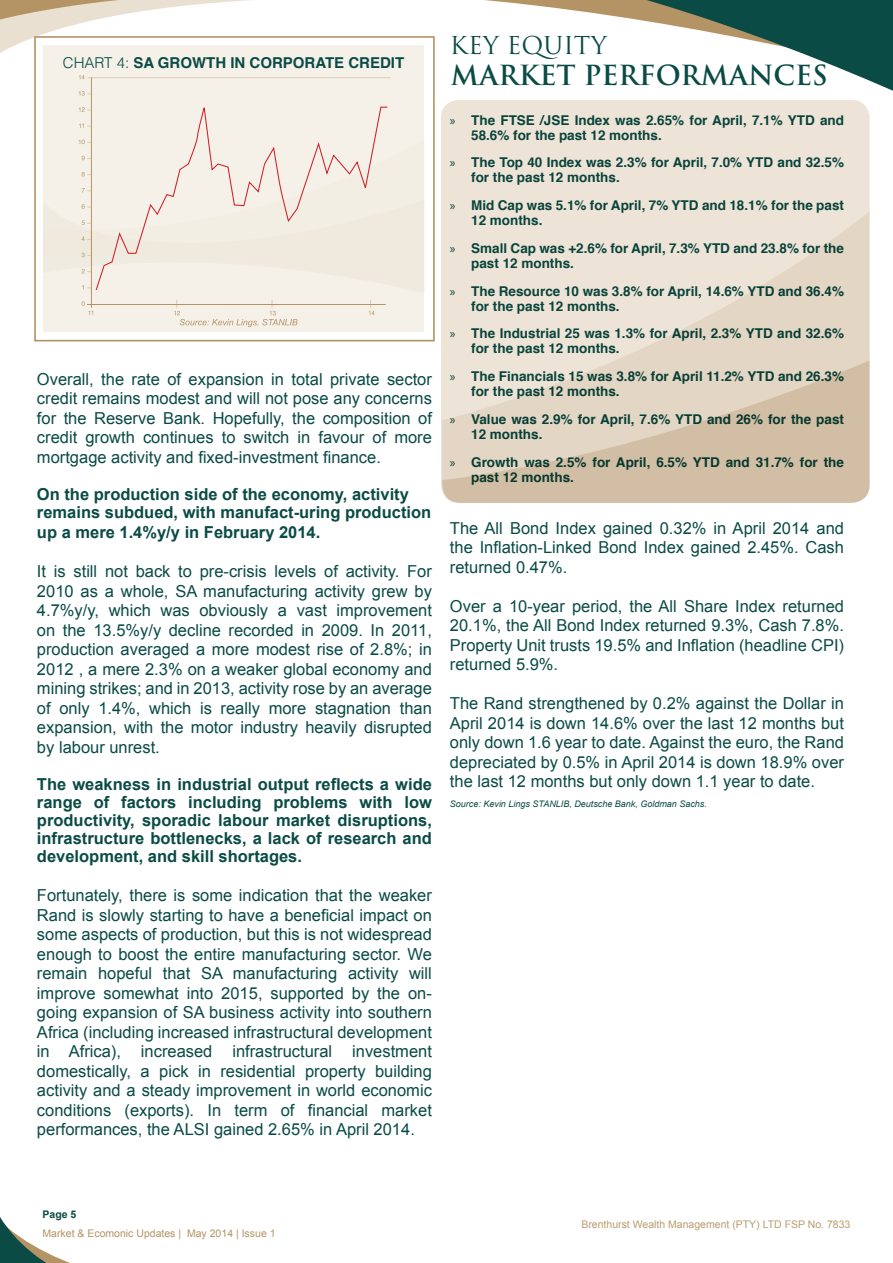
<style>
.page{position:relative;width:893px;height:1263px;background:#fff}
.page>*{position:absolute;margin:0;border:0;box-sizing:border-box;transform-origin:0 0}
.t1{font:700 27px "Trajan Pro";color:#0a4b46}
.t2{font:24px "Trajan Pro";color:#0a4b46}
.t3{font:16.5px/19.5px "Arial";color:#0a4b46;text-align:justify}
.t4{font:700 16.5px/18px "Arial";color:#0a4b46}
.t5{font:700 15px "Helvetica";color:#0a4b46}
.t6{font:700 13.5px/15px "Helvetica";color:#0a4b46}
.t7{font:10.5px "Arial";color:#ba9c71}
.t8{font:10.5px "Arial";color:#b49464}
.t9{font:700 10.5px "Arial";color:#0a4b46}
.t10{font:italic 9px "Arial";color:#0a4b46}
.s1{font-weight:300}
.s2{font-family:"Myriad Pro";font-weight:400}
</style>
<div class="page">
<svg style="left:0;top:1217px;width:70px;height:46px"></svg>
<svg style="left:0;top:0;width:893px;height:205px"></svg>
<div style="left:44px;top:45px;width:380px;height:286px;background:#f5f1e9"></div>
<svg style="left:43px;top:59px;width:381px;height:283px"></svg>
<svg style="left:43px;top:128px;width:381px;height:210px"></svg>
<div style="left:34px;top:36px;width:401px;height:305px;border:2px solid #b49464"></div>
<hr style="left:87px;top:304px;width:299px;height:1px;background:#b49464">
<hr style="left:87px;top:77px;width:304px;height:1px;background:#dcccb5">
<svg style="left:79px;top:75px;width:6px;height:4px"></svg>
<svg style="left:79px;top:91px;width:12px;height:5px"></svg>
<svg style="left:79px;top:107px;width:12px;height:5px"></svg>
<svg style="left:79px;top:123px;width:12px;height:5px"></svg>
<svg style="left:82px;top:204px;width:9px;height:5px"></svg>
<svg style="left:82px;top:220px;width:9px;height:5px"></svg>
<svg style="left:82px;top:237px;width:9px;height:4px"></svg>
<svg style="left:82px;top:253px;width:9px;height:4px"></svg>
<svg style="left:82px;top:269px;width:9px;height:4px"></svg>
<svg style="left:82px;top:285px;width:9px;height:4px"></svg>
<svg style="left:82px;top:301px;width:11px;height:14px"></svg>
<svg style="left:369px;top:300px;width:6px;height:15px"></svg>
<svg style="left:174px;top:300px;width:123px;height:27px"></svg>
<svg style="left:79px;top:140px;width:12px;height:4px"></svg>
<svg style="left:82px;top:156px;width:9px;height:4px"></svg>
<svg style="left:82px;top:172px;width:9px;height:4px"></svg>
<svg style="left:82px;top:188px;width:9px;height:4px"></svg>
<hr style="left:91px;top:77px;width:1px;height:231px;background:#b49464">
<svg style="left:95px;top:106px;width:293px;height:185px"></svg>
<div style="left:441px;top:100px;width:429px;height:403px;background:#ede4d7;border-radius:18px"></div>
<svg style="left:776px;top:182px;width:94px;height:95px"></svg>
<svg style="left:442px;top:277px;width:428px;height:226px"></svg>
<p class="t5" style="left:63px;top:50px;width:343px"><span class="s1">Chart 4:</span> SA Growth in corporate credit</p>
<p class="t3" style="left:37px;top:370px;width:396px">Overall, the rate of expansion in total private sector credit remains modest and will not pose any concerns for the Reserve Bank. Hopefully, the composition of credit growth continues to switch in favour of more mortgage activity and fixed-investment finance.</p>
<p class="t4" style="left:37px;top:486px;width:396px">On the production side of the economy, activity remains subdued, with manufact-uring production</p>
<p class="t4" style="left:37px;top:524px;width:285px">up a mere 1.4%y/y in February 2014.</p>
<p class="t3" style="left:37px;top:562px;width:396px">It is still not back to pre-crisis levels of activity. For 2010 as a whole, SA manufacturing activity grew by 4.7%y/y, which was obviously a vast improvement on the 13.5%y/y decline recorded in 2009. In 2011, production averaged a more modest rise of 2.8%; in 2012 , a mere 2.3% on a weaker global economy and mining strikes; and in 2013, activity rose by an average of only 1.4%, which is really more stagnation than expansion, with the motor industry heavily disrupted by labour unrest.</p>
<p class="t4" style="left:37px;top:776px;width:396px;text-align:justify">The weakness in industrial output reflects a wide range of factors including problems with low productivity, sporadic labour market disruptions, infrastructure bottlenecks, a lack of research and development, and skill shortages.</p>
<p class="t3" style="left:37px;top:886px;width:396px">Fortunately, there is some indication that the weaker Rand is slowly starting to have a beneficial impact on some aspects of production, but this is not widespread enough to boost the entire manufacturing sector. We remain hopeful that SA manufacturing activity will improve somewhat into 2015, supported by the on&shy;going expansion of SA business activity into southern Africa (including increased infrastructural development in Africa), increased infrastructural investment domestically, a pick in residential property building activity and a steady improvement in world economic conditions (exports). In term of financial market performances, the ALSI gained 2.65% in April 2014.</p>
<h2 class="t2" style="left:450px;top:30px;width:158px">KEY EQUITY</h2>
<h1 class="t1" style="left:451px;top:58px;width:378px">MARKET PERFORMANCES</h1>
<p class="t6" style="left:471px;top:113px;width:374px;text-indent:-21px"><span class="s2">»</span> The FTSE /JSE Index was 2.65% for April, 7.1% YTD and<br>58.6% for the past 12 months.</p>
<p class="t6" style="left:471px;top:155px;width:374px;text-indent:-21px"><span class="s2">»</span> The Top 40 Index was 2.3% for April, 7.0% YTD and 32.5% for the past 12 months.</p>
<p class="t6" style="left:471px;top:198px;width:374px;text-indent:-21px"><span class="s2">»</span> Mid Cap was 5.1% for April, 7% YTD and 18.1% for the past<br>12 months.</p>
<p class="t6" style="left:471px;top:241px;width:374px;text-indent:-21px"><span class="s2">»</span> Small Cap was +2.6% for April, 7.3% YTD and 23.8% for the past 12 months.</p>
<p class="t6" style="left:471px;top:284px;width:374px;text-indent:-21px"><span class="s2">»</span> The Resource 10 was 3.8% for April, 14.6% YTD and 36.4% for the past 12 months.</p>
<p class="t6" style="left:471px;top:326px;width:374px;text-indent:-21px"><span class="s2">»</span> The Industrial 25 was 1.3% for April, 2.3% YTD and 32.6% for the past 12 months.</p>
<p class="t6" style="left:471px;top:369px;width:374px;text-indent:-21px"><span class="s2">»</span> The Financials 15 was 3.8% for April 11.2% YTD and 26.3% for the past 12 months.</p>
<p class="t6" style="left:471px;top:412px;width:374px;text-indent:-21px"><span class="s2">»</span> Value was 2.9% for April, 7.6% YTD and 26% for the past<br>12 months.</p>
<p class="t6" style="left:471px;top:455px;width:374px;text-indent:-21px"><span class="s2">»</span> Growth was 2.5% for April, 6.5% YTD and 31.7% for the past 12 months.</p>
<p class="t3" style="left:450px;top:518px;width:396px">The All Bond Index gained 0.32% in April 2014 and the Inflation-Linked Bond Index gained 2.45%. Cash returned 0.47%.</p>
<p class="t3" style="left:450px;top:596px;width:396px">Over a 10-year period, the All Share Index returned 20.1%, the All Bond Index returned 9.3%, Cash 7.8%.<br>Property Unit trusts 19.5% and Inflation (headline CPI) returned 5.9%.</p>
<p class="t3" style="left:450px;top:694px;width:396px">The Rand strengthened by 0.2% against the Dollar in April 2014 is down 14.6% over the last 12 months but only down 1.6 year to date. Against the euro, the Rand depreciated by 0.5% in April 2014 is down 18.9% over the last 12 months but only down 1.1 year to date.</p>
<p class="t10" style="left:450px;top:797px;width:258px">Source: Kevin Lings STANLIB, Deutsche Bank, Goldman Sachs.</p>
<p class="t9" style="left:43px;top:1207px;width:35px">Page 5</p>
<p class="t8" style="left:43px;top:1226px;width:235px">Market &amp; Ecomonic Updates | May 2014 | Issue 1</p>
<p class="t7" style="left:581px;top:1217px;width:271px">Brenthurst Wealth Management (PTY) LTD FSP No. 7833</p>
</div>
